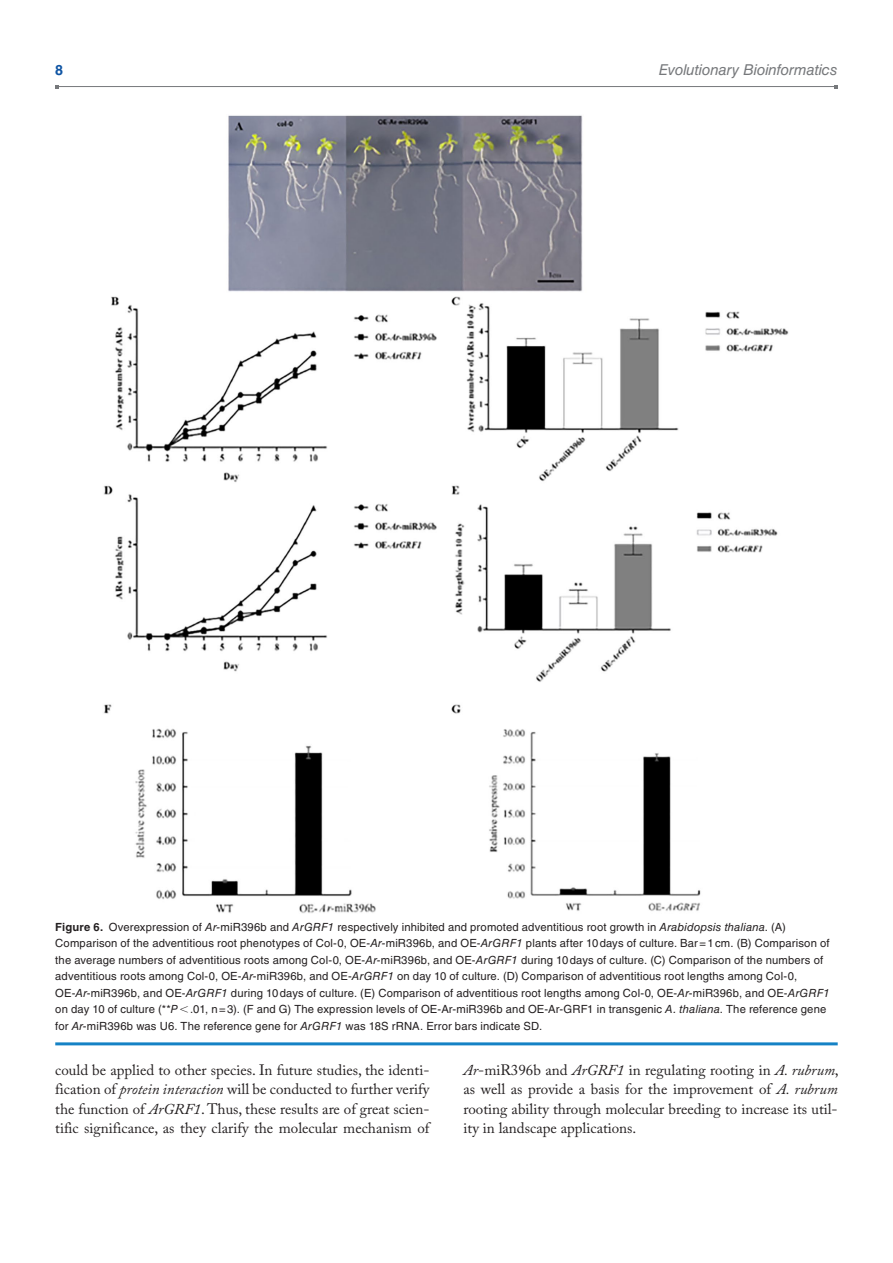
<style>
.page{position:relative;width:893px;height:1263px;background:#fff}
.page>*{position:absolute;margin:0;border:0;box-sizing:border-box;transform-origin:0 0}
.t1{font:15px/19.5px "Adobe Caslon Pro";color:#231f20;text-align:justify}
.t2{font:italic 15px "Helvetica LT Std";letter-spacing:-.005em;color:#76787b}
.t3{font:700 14.25px "Helvetica LT Std";color:#1055a4}
.t4{font:11.25px/16.5px "Helvetica LT Std";letter-spacing:.015em;color:#231f20}
.s1{font-weight:700}
.s2{font-style:italic}
</style>
<div class="page">
<hr style="left:57px;top:86px;width:779px;height:1px;background:#76787b">
<hr style="left:55px;top:1042px;width:783px;height:3px;background:#1582c5">
<img style="left:104px;top:115px;width:685px;height:798px">
<p class="t3" style="left:55px;top:61px;width:9px">8</p>
<h1 class="t2" style="left:659px;top:61px;width:180px">Evolutionary Bioinformatics</h1>
<p class="t4" style="left:55px;top:918px;width:776px"><span class="s1">Figure 6.</span> Overexpression of <span class="s2">Ar-</span>miR396b and <span class="s2">ArGRF1</span> respectively inhibited and promoted adventitious root growth in <span class="s2">Arabidopsis thaliana</span>. (A)<br>Comparison of the adventitious root phenotypes of Col-0, OE-<span class="s2">Ar-</span>miR396b, and OE-<span class="s2">ArGRF1</span> plants after 10days of culture. Bar=1cm. (B) Comparison of the average numbers of adventitious roots among Col-0, OE-<span class="s2">Ar</span>-miR396b, and OE-<span class="s2">ArGRF1</span> during 10days of culture. (C) Comparison of the numbers of adventitious roots among Col-0, OE-<span class="s2">Ar</span>-miR396b, and OE-<span class="s2">ArGRF1</span> on day 10 of culture. (D) Comparison of adventitious root lengths among Col-0, OE-<span class="s2">Ar</span>-miR396b, and OE-<span class="s2">ArGRF1</span> during 10days of culture. (E) Comparison of adventitious root lengths among Col-0, OE-<span class="s2">Ar</span>-miR396b, and OE-<span class="s2">ArGRF1 </span>on day 10 of culture (**<span class="s2">P</span> .01, n=3). (F and G) The expression levels of OE-Ar-miR396b and OE-Ar-GRF1 in transgenic <span class="s2">A. thaliana</span>. The reference gene for <span class="s2">Ar</span>-miR396b was U6. The reference gene for <span class="s2">ArGRF1</span> was 18S rRNA. Error bars indicate SD.</p>
<p class="t1" style="left:55px;top:1060px;width:376px">could be applied to other species. In future studies, the identi&shy;fication of <span class="s2">protein interaction</span> will be conducted to further verify the function of <span class="s2">ArGRF1</span>. Thus, these results are of great scien&shy;tific significance, as they clarify the molecular mechanism of</p>
<h1 class="t1" style="left:463px;top:1060px;width:377px"><span class="s2">Ar</span>-miR396b and <span class="s2">ArGRF1</span> in regulating rooting in <span class="s2">A. rubrum</span>, as well as provide a basis for the improvement of <span class="s2">A. rubrum </span>rooting ability through molecular breeding to increase its util&shy;ity in landscape applications.</h1>
</div>
